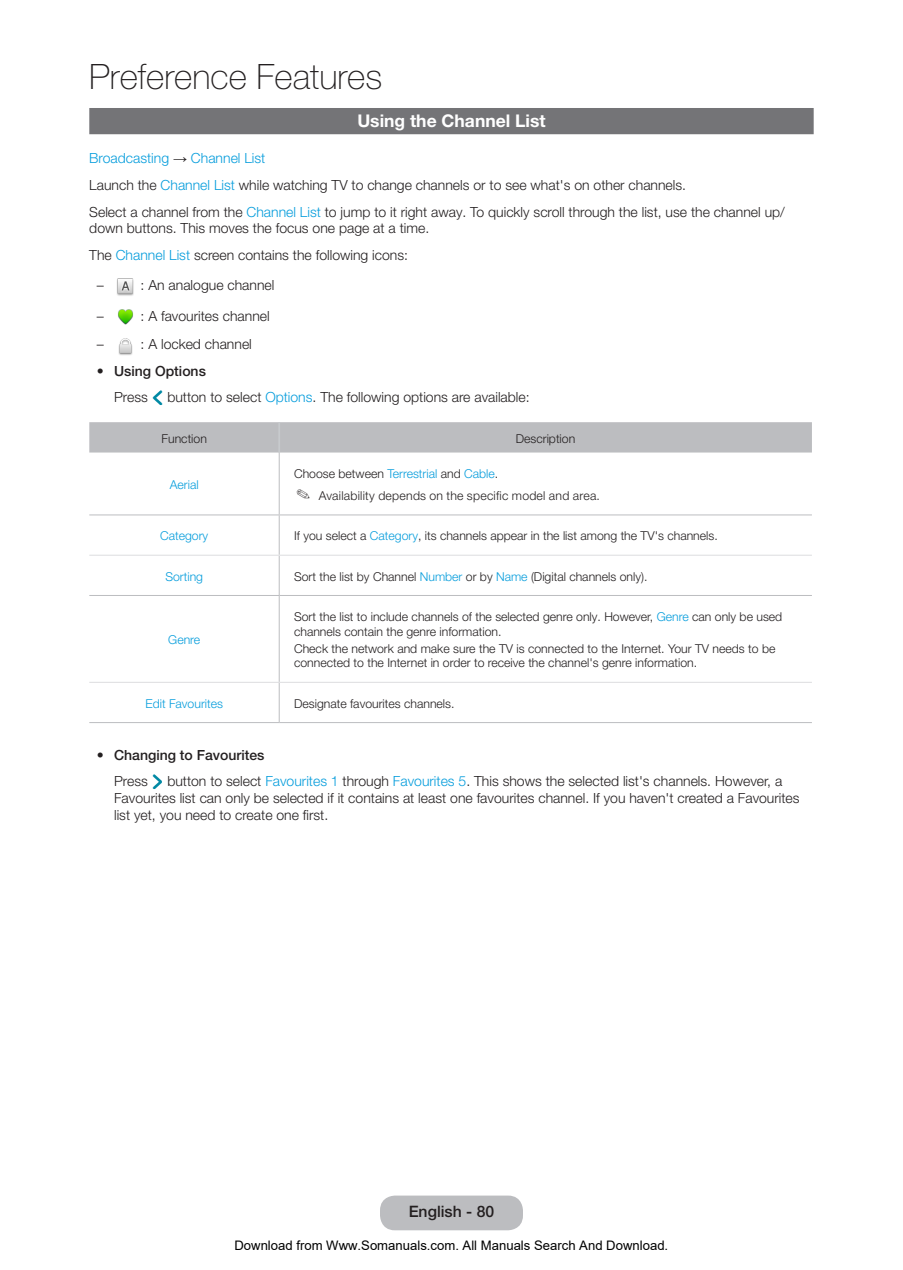
<style>
.page{position:relative;width:903px;height:1270px;background:#fff}
.page>*{position:absolute;margin:0;border:0;box-sizing:border-box;transform-origin:0 0}
.t1{font:100 35px "Helvetica Neue LT Pro";color:#231f20}
.t2{font:700 17.5px "Helvetica Neue LT Pro";color:#fff}
.t3{font:500 15.75px "Helvetica Neue LT Pro";color:#231f20}
.t4{font:300 14px/26.8px "Helvetica Neue LT Pro";color:#231f20}
.t5{font:500 14px/26.8px "Helvetica Neue LT Pro";color:#231f20}
.t6{font:13.12px "Arial";color:#000}
.t7{font:300 12.25px/14.7px "Helvetica Neue LT Pro";color:#231f20}
.t8{font:300 12.25px "Helvetica Neue LT Pro";color:#069ddc}
.s1{color:#069ddc}
.s2{font-family:"Arial";font-weight:400}
.s3{font-weight:100}
.s4{font-weight:500}
.s5{color:#0089a4}
.s6{font-weight:300}
</style>
<div class="page">
<div style="left:89px;top:108px;width:725px;height:26px;background:#747477"></div>
<img style="left:117px;top:278px;width:17px;height:18px">
<img style="left:118px;top:309px;width:15px;height:16px">
<img style="left:118px;top:338px;width:15px;height:17px">
<div style="left:89px;top:422px;width:723px;height:31px;background:#bcbdc0"></div>
<hr style="left:279px;top:453px;width:1px;height:61px;background:#bcbdc0">
<hr style="left:89px;top:514px;width:190px;height:1px;background:#bcbdc0">
<hr style="left:279px;top:514px;width:533px;height:1px;background:#bcbdc0">
<hr style="left:279px;top:515px;width:1px;height:40px;background:#bcbdc0">
<hr style="left:279px;top:556px;width:1px;height:39px;background:#bcbdc0">
<hr style="left:89px;top:595px;width:190px;height:1px;background:#bcbdc0">
<hr style="left:279px;top:595px;width:533px;height:1px;background:#bcbdc0">
<hr style="left:279px;top:596px;width:1px;height:86px;background:#bcbdc0">
<hr style="left:89px;top:555px;width:190px;height:1px;background:#dcdddf">
<hr style="left:279px;top:555px;width:533px;height:1px;background:#dcdddf">
<hr style="left:89px;top:682px;width:190px;height:1px;background:#dcdddf">
<hr style="left:279px;top:682px;width:533px;height:1px;background:#dcdddf">
<hr style="left:279px;top:683px;width:1px;height:39px;background:#bcbdc0">
<hr style="left:89px;top:722px;width:190px;height:1px;background:#bcbdc0">
<hr style="left:279px;top:722px;width:533px;height:1px;background:#bcbdc0">
<hr style="left:278px;top:422px;width:2px;height:31px;background:#c7cacd">
<div style="left:380px;top:1196px;width:143px;height:34px;background:#bcbdc0;border-radius:15px"></div>
<h1 class="t1" style="left:89px;top:56px;width:294px">Preference Features</h1>
<p class="t2" style="left:357px;top:109px;width:190px">Using the Channel List</p>
<p class="t4" style="left:89px;top:145px;width:697px"><span class="s1">Broadcasting</span> <span class="s2">→</span> <span class="s1">Channel List<br></span>Launch the <span class="s1">Channel List</span> while watching TV to change channels or to see what's on other channels.<br>Select a channel from the <span class="s1">Channel List</span> to jump to it right away. To quickly scroll through the list, use the channel up/</p>
<p class="t4" style="left:89px;top:215px;width:341px">down buttons. This moves the focus one page at a time.<br>The <span class="s1">Channel List</span> screen contains the following icons:</p>
<p class="t4" style="left:97px;top:272px;width:8px">–</p>
<p class="t4" style="left:141px;top:272px;width:135px">: An analogue channel</p>
<p class="t4" style="left:97px;top:302px;width:8px">–</p>
<p class="t4" style="left:141px;top:302px;width:131px">: A favourites channel</p>
<p class="t4" style="left:97px;top:330px;width:8px">–</p>
<p class="t4" style="left:141px;top:330px;width:113px">: A locked channel</p>
<p class="t4" style="left:114px;top:357px;width:417px;text-indent:-17px"><span class="s3">•</span> <span class="s4">Using Options<br></span>Press <span class="s5">○</span> button to select <span class="s1">Options</span>. The following options are available:</p>
<p class="t7" style="left:162px;top:431px;width:47px">Function</p>
<p class="t7" style="left:516px;top:431px;width:61px">Description</p>
<p class="t8" style="left:170px;top:477px;width:30px">Aerial</p>
<p class="t7" style="left:294px;top:462px;width:307px;line-height:22.2px">Choose between <span class="s1">Terrestrial</span> and <span class="s1">Cable</span>.<br>✎ Availability depends on the specific model and area.</p>
<p class="t8" style="left:160px;top:528px;width:50px">Category</p>
<p class="t7" style="left:294px;top:528px;width:425px">If you select a <span class="s1">Category</span>, its channels appear in the list among the TV's channels.</p>
<p class="t8" style="left:165px;top:569px;width:39px">Sorting</p>
<p class="t7" style="left:294px;top:569px;width:355px">Sort the list by Channel <span class="s1">Number</span> or by <span class="s1">Name</span> (Digital channels only).</p>
<p class="t8" style="left:168px;top:632px;width:34px">Genre</p>
<p class="t7" style="left:294px;top:609px;width:490px">Sort the list to include channels of the selected genre only. However, <span class="s1">Genre</span> can only be used channels contain the genre information.</p>
<p class="t7" style="left:294px;top:641px;width:483px">Check the network and make sure the TV is connected to the Internet. Your TV needs to be connected to the Internet in order to receive the channel's genre information.</p>
<p class="t8" style="left:145px;top:696px;width:79px">Edit Favourites</p>
<p class="t7" style="left:294px;top:696px;width:162px">Designate favourites channels.</p>
<p class="t5" style="left:114px;top:741px;width:152px;text-indent:-17px"><span class="s3">•</span> Changing to Favourites<br><span class="s6">Press</span></p>
<p class="t4" style="left:114px;top:773px;width:687px;line-height:16.8px;text-indent:53px">button to select <span class="s1">Favourites 1</span> through <span class="s1">Favourites 5</span>. This shows the selected list's channels. However, a<br>Favourites list can only be selected if it contains at least one favourites channel. If you haven't created a Favourites list yet, you need to create one first.</p>
<p class="t3" style="left:409px;top:1202px;width:87px">English - 80</p>
<p class="t6" style="left:234px;top:1238px;width:435px">Download from Www.Somanuals.com. All Manuals Search And Download.</p>
</div>
